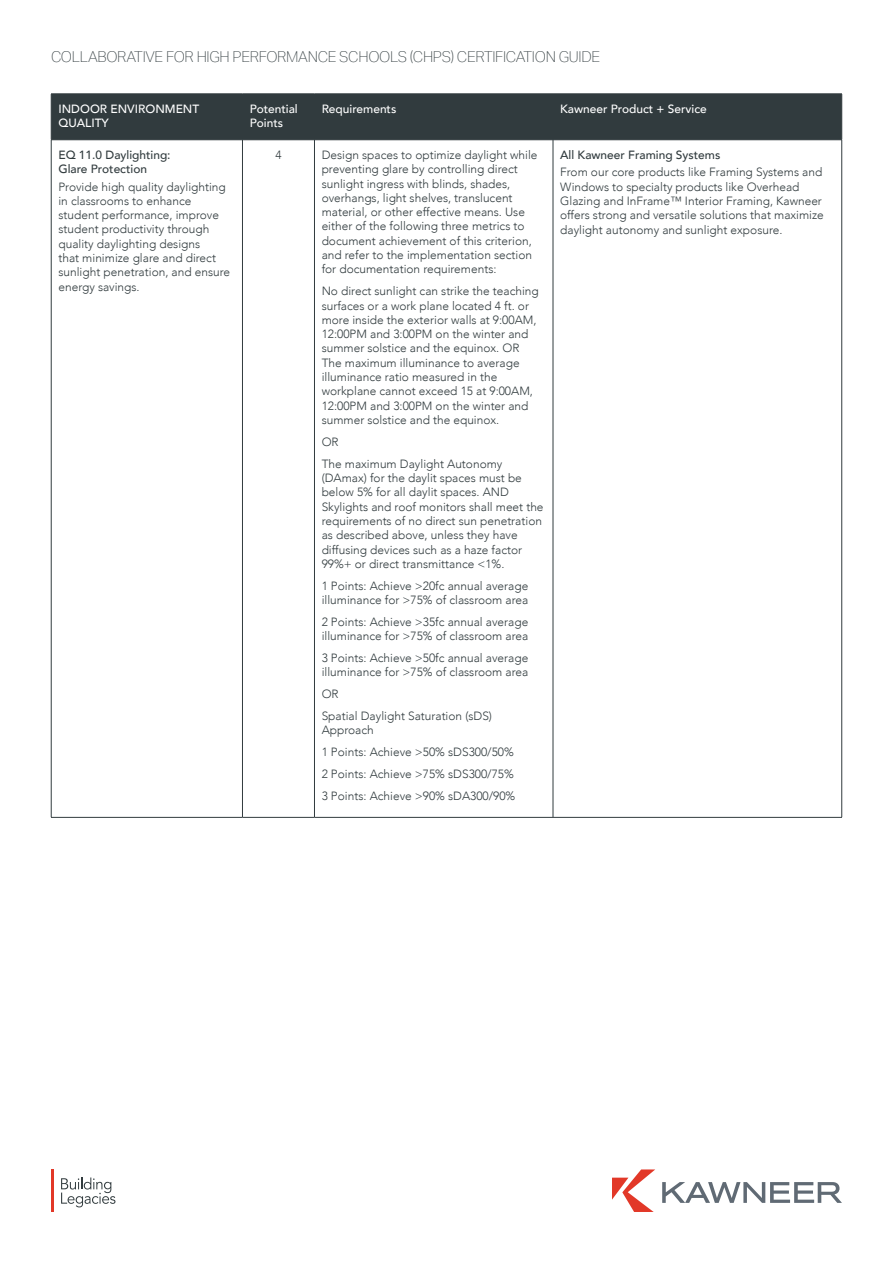
<style>
.page{position:relative;width:893px;height:1263px;background:#fff}
.page>*{position:absolute;margin:0;border:0;box-sizing:border-box;transform-origin:0 0}
.t1{font:100 15px "Aktiv Grotesk";letter-spacing:-.02em;color:#313b3e}
.t2{font:300 12px/14.2px "Avenir";color:#313b3e}
.t3{font:500 12px/14.2px "Avenir";color:#fff}
.t4{font:500 12px/14.2px "Avenir";color:#313b3e}
</style>
<div class="page">
<svg style="left:61px;top:1177px;width:54px;height:30px"></svg>
<hr style="left:51px;top:1169px;width:3px;height:43px;background:#e23828">
<svg style="left:612px;top:1169px;width:43px;height:43px"></svg>
<svg style="left:662px;top:1182px;width:180px;height:21px"></svg>
<div style="left:52px;top:95px;width:789px;height:44px;background:#313b3e"></div>
<hr style="left:51px;top:94px;width:1px;height:46px;background:#313b3e">
<hr style="left:51px;top:94px;width:191px;height:1px;background:#313b3e">
<hr style="left:242px;top:94px;width:72px;height:1px;background:#313b3e">
<hr style="left:314px;top:94px;width:239px;height:1px;background:#313b3e">
<hr style="left:553px;top:94px;width:289px;height:1px;background:#313b3e">
<hr style="left:242px;top:94px;width:1px;height:46px;background:#313b3e">
<hr style="left:314px;top:94px;width:1px;height:46px;background:#313b3e">
<hr style="left:553px;top:94px;width:1px;height:46px;background:#313b3e">
<hr style="left:841px;top:94px;width:1px;height:46px;background:#313b3e">
<hr style="left:51px;top:140px;width:1px;height:677px;background:#313b3e">
<hr style="left:51px;top:139px;width:191px;height:1px;background:#313b3e">
<hr style="left:242px;top:139px;width:72px;height:1px;background:#313b3e">
<hr style="left:314px;top:139px;width:239px;height:1px;background:#313b3e">
<hr style="left:553px;top:139px;width:289px;height:1px;background:#313b3e">
<hr style="left:242px;top:140px;width:1px;height:677px;background:#313b3e">
<hr style="left:314px;top:140px;width:1px;height:677px;background:#313b3e">
<hr style="left:553px;top:140px;width:1px;height:677px;background:#313b3e">
<hr style="left:841px;top:140px;width:1px;height:677px;background:#313b3e">
<hr style="left:51px;top:817px;width:191px;height:1px;background:#313b3e">
<hr style="left:242px;top:817px;width:72px;height:1px;background:#313b3e">
<hr style="left:314px;top:817px;width:239px;height:1px;background:#313b3e">
<hr style="left:553px;top:817px;width:289px;height:1px;background:#313b3e">
<p class="t1" style="left:51px;top:48px;width:551px">COLLABORATIVE FOR HIGH PERFORMANCE SCHOOLS (CHPS) CERTIFICATION GUIDE</p>
<p class="t3" style="left:58px;top:101px;width:142px">INDOOR ENVIRONMENT<br>QUALITY</p>
<p class="t3" style="left:250px;top:101px;width:50px">Potential<br>Points</p>
<p class="t3" style="left:322px;top:101px;width:76px">Requirements</p>
<p class="t3" style="left:560px;top:101px;width:148px">Kawneer Product + Service</p>
<p class="t4" style="left:58px;top:147px;width:114px">EQ 11.0 Daylighting:<br>Glare Protection</p>
<p class="t2" style="left:58px;top:179px;width:173px">Provide high quality daylighting in classrooms to enhance student performance, improve student productivity through quality daylighting designs<br>that minimize glare and direct sunlight penetration, and ensure energy savings.</p>
<p class="t2" style="left:275px;top:148px;width:8px">4</p>
<p class="t2" style="left:322px;top:148px;width:217px">Design spaces to optimize daylight while preventing glare by controlling direct sunlight ingress with blinds, shades, overhangs, light shelves, translucent material, or other effective means. Use either of the following three metrics to document achievement of this criterion, and refer to the implementation section for documentation requirements:</p>
<p class="t2" style="left:322px;top:284px;width:219px">No direct sunlight can strike the teaching surfaces or a work plane located 4 ft. or more inside the exterior walls at 9:00AM, 12:00PM and 3:00PM on the winter and summer solstice and the equinox. OR The maximum illuminance to average illuminance ratio measured in the workplane cannot exceed 15 at 9:00AM, 12:00PM and 3:00PM on the winter and summer solstice and the equinox.</p>
<p class="t2" style="left:322px;top:431px;width:182px;line-height:21.8px">OR<br>The maximum Daylight Autonomy</p>
<p class="t2" style="left:322px;top:471px;width:223px">(DAmax) for the daylit spaces must be below 5% for all daylit spaces. AND Skylights and roof monitors shall meet the requirements of no direct sun penetration as described above, unless they have diffusing devices such as a haze factor 99%+ or direct transmittance &lt;1%.</p>
<p class="t2" style="left:322px;top:578px;width:208px">1 Points: Achieve &gt;20fc annual average illuminance for &gt;75% of classroom area</p>
<p class="t2" style="left:322px;top:615px;width:208px">2 Points: Achieve &gt;35fc annual average illuminance for &gt;75% of classroom area</p>
<p class="t2" style="left:322px;top:651px;width:208px">3 Points: Achieve &gt;50fc annual average illuminance for &gt;75% of classroom area</p>
<p class="t2" style="left:322px;top:683px;width:172px;line-height:21.8px">OR<br>Spatial Daylight Saturation (sDS)</p>
<p class="t2" style="left:322px;top:719px;width:195px;line-height:21.8px">Approach<br>1 Points: Achieve &gt;50% sDS300/50%<br>2 Points: Achieve &gt;75% sDS300/75%<br>3 Points: Achieve &gt;90% sDA300/90%</p>
<p class="t4" style="left:560px;top:147px;width:162px">All Kawneer Framing Systems</p>
<p class="t2" style="left:560px;top:165px;width:265px">From our core products like Framing Systems and Windows to specialty products like Overhead Glazing and InFrame™ Interior Framing, Kawneer offers strong and versatile solutions that maximize daylight autonomy and sunlight exposure.</p>
</div>
